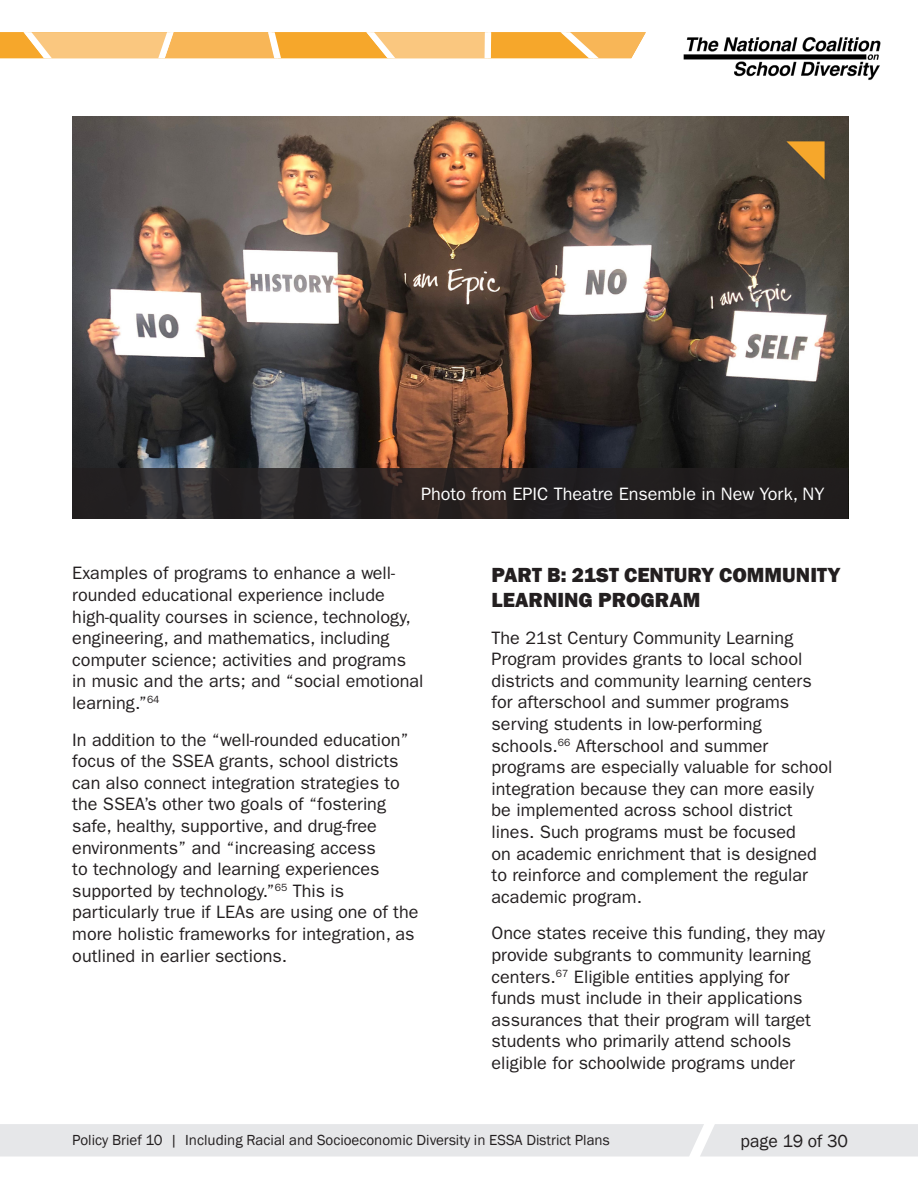
<style>
.page{position:relative;width:918px;height:1188px;background:#fff}
.page>*{position:absolute;margin:0;border:0;box-sizing:border-box;transform-origin:0 0}
.References{font:800 21px/25.2px "Franklin Gothic";color:#231f20}
.References-2{font:18px/21.6px "ITC Franklin Gothic Std";color:#231f20}
.References-3{font:18px "ITC Franklin Gothic Std";color:#fff}
.t1{font:18px "Franklin Gothic";color:#231f20}
.t2{font:15px "Franklin Gothic";color:#231f20}
</style>
<div class="page">
<div style="left:0;top:1124px;width:918px;height:33px;background:#e6e7e9"></div>
<img style="left:683px;top:36px;width:198px;height:44px">
<svg style="left:0;top:32px;width:646px;height:26px;background:#f8bc63"></svg>
<img style="left:72px;top:116px;width:776px;height:352px">
<svg style="left:786px;top:141px;width:39px;height:39px;background:#a07634"></svg>
<svg style="left:72px;top:468px;width:776px;height:50px;background:#262222"></svg>
<p class="References-3" style="left:421px;top:483px;width:405px">Photo from EPIC Theatre Ensemble in New York, NY</p>
<p class="References-2" style="left:72px;top:563px;width:353px">Examples of programs to enhance a well&shy;rounded educational experience include high-quality courses in science, technology, engineering, and mathematics, including computer science; activities and programs in music and the arts; and “social emotional learning.”<sup>64</sup></p>
<p class="References-2" style="left:72px;top:729px;width:348px">In addition to the “well-rounded education” focus of the SSEA grants, school districts can also connect integration strategies to the SSEA’s other two goals of “fostering safe, healthy, supportive, and drug-free environments” and “increasing access<br>to technology and learning experiences supported by technology.”<sup>65</sup> This is particularly true if LEAs are using one of the more holistic frameworks for integration, as outlined in earlier sections.</p>
<p class="References" style="left:492px;top:562px;width:350px">PART B: 21ST CENTURY COMMUNITY<br>LEARNING PROGRAM</p>
<p class="References-2" style="left:492px;top:627px;width:342px">The 21st Century Community Learning Program provides grants to local school districts and community learning centers for afterschool and summer programs serving students in low-performing schools.<sup>66</sup> Afterschool and summer programs are especially valuable for school integration because they can more easily be implemented across school district lines. Such programs must be focused<br>on academic enrichment that is designed to reinforce and complement the regular academic program.</p>
<p class="References-2" style="left:492px;top:923px;width:335px">Once states receive this funding, they may provide subgrants to community learning centers.<sup>67</sup> Eligible entities applying for funds must include in their applications assurances that their program will target students who primarily attend schools eligible for schoolwide programs under</p>
<p class="t2" style="left:72px;top:1130px;width:539px">Policy Brief 10 | Including Racial and Socioeconomic Diversity in ESSA District Plans</p>
<p class="t1" style="left:741px;top:1129px;width:109px">page 19 of 30</p>
</div>
